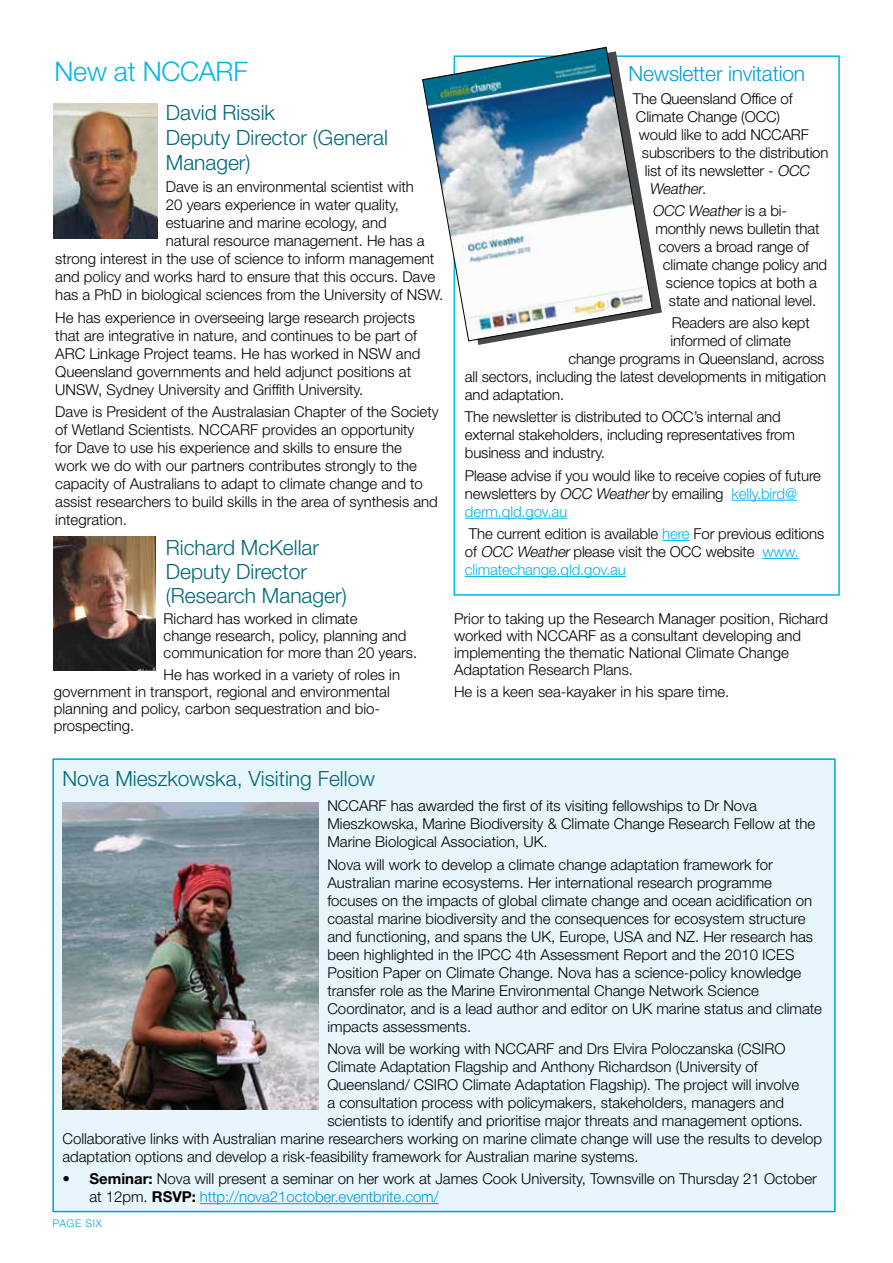
<style>
.page{position:relative;width:893px;height:1263px;background:#fff}
.page>*{position:absolute;margin:0;border:0;box-sizing:border-box;transform-origin:0 0}
.t1{font:300 27px "Helvetica Neue";letter-spacing:-.01em;color:#00b6e8}
.t2{font:300 21px/25.2px "Helvetica Neue";color:#006878}
.t3{font:300 21px "Helvetica Neue";letter-spacing:-.01em;color:#009ee0}
.t4{font:300 15px/18px "Helvetica Neue";color:#000}
.t5{font:italic 300 15px "Helvetica Neue";color:#000}
.t6{font:300 10.5px "Helvetica Neue";letter-spacing:.06em;color:#009ee0}
.s1{font-style:italic}
.s2{font-style:normal}
.s3{color:#00b6e8}
.s4{font-weight:700}
.s5{color:#009ee0}
</style>
<div class="page">
<div style="left:53px;top:759px;width:782px;height:452px;background:#e7f5fc"></div>
<hr style="left:200px;top:1203px;width:239px;height:1px;background:#009ee0">
<div style="left:52px;top:758px;width:784px;height:454px;border:2px solid #009ee0"></div>
<img style="left:62px;top:803px;width:257px;height:307px">
<img style="left:54px;top:104px;width:103px;height:134px">
<img style="left:54px;top:537px;width:101px;height:133px">
<hr style="left:731px;top:500px;width:66px;height:1px;background:#00b6e8">
<hr style="left:465px;top:518px;width:102px;height:1px;background:#00b6e8">
<svg style="left:662px;top:540px;width:28px;height:1px"></svg>
<hr style="left:762px;top:558px;width:37px;height:1px;background:#00b6e8">
<hr style="left:465px;top:576px;width:161px;height:1px;background:#00b6e8">
<svg style="left:453px;top:55px;width:209px;height:290px"></svg>
<img style="left:422px;top:47px;width:231px;height:294px">
<h1 class="t1" style="left:55px;top:55px;width:195px">New at NCCARF</h1>
<h2 class="t2" style="left:166px;top:99px;width:224px">David Rissik<br>Deputy Director (General<br>Manager)</h2>
<p class="t4" style="left:166px;top:178px;width:250px">Dave is an environmental scientist with</p>
<p class="t4" style="left:166px;top:196px;width:235px">20 years experience in water quality,</p>
<p class="t4" style="left:166px;top:214px;width:222px">estuarine and marine ecology, and</p>
<p class="t4" style="left:166px;top:232px;width:260px">natural resource management. He has a</p>
<p class="t4" style="left:55px;top:250px;width:380px">strong interest in the use of science to inform management</p>
<p class="t4" style="left:55px;top:268px;width:381px">and policy and works hard to ensure that this occurs. Dave</p>
<p class="t4" style="left:55px;top:286px;width:390px">has a PhD in biological sciences from the University of NSW.</p>
<p class="t4" style="left:55px;top:308px;width:367px">He has experience in overseeing large research projects that are integrative in nature, and continues to be part of ARC Linkage Project teams. He has worked in NSW and Queensland governments and held adjunct positions at UNSW, Sydney University and Griffith University.</p>
<p class="t4" style="left:55px;top:402px;width:385px">Dave is President of the Australasian Chapter of the Society of Wetland Scientists. NCCARF provides an opportunity<br>for Dave to use his experience and skills to ensure the<br>work we do with our partners contributes strongly to the capacity of Australians to adapt to climate change and to assist researchers to build skills in the area of synthesis and integration.</p>
<h2 class="t2" style="left:166px;top:535px;width:182px;line-height:24px">Richard McKellar<br>Deputy Director (Research Manager)</h2>
<p class="t4" style="left:164px;top:609px;width:255px;line-height:17.2px">Richard has worked in climate<br>change research, policy, planning and communication for more than 20 years.</p>
<p class="t4" style="left:54px;top:665px;width:348px;line-height:17.2px;text-indent:110px">He has worked in a variety of roles in government in transport, regional and environmental planning and policy, carbon sequestration and bio&shy;prospecting.</p>
<h2 class="t3" style="left:628px;top:61px;width:178px">Newsletter invitation</h2>
<p class="t4" style="left:633px;top:89px;width:161px">The Queensland Office of</p>
<p class="t4" style="left:636px;top:107px;width:146px">Climate Change (OCC)</p>
<p class="t4" style="left:639px;top:125px;width:171px">would like to add NCCARF</p>
<p class="t4" style="left:642px;top:143px;width:188px">subscribers to the distribution</p>
<p class="t4" style="left:645px;top:161px;width:169px">list of its newsletter - <span class="s1">OCC</span></p>
<p class="t5" style="left:649px;top:179px;width:59px">Weather<span class="s2">.</span></p>
<p class="t5" style="left:652px;top:201px;width:136px">OCC Weather <span class="s2">i s a b i -</span></p>
<p class="t4" style="left:655px;top:219px;width:166px">monthly news bulletin that</p>
<p class="t4" style="left:658px;top:237px;width:152px">covers a broad range of</p>
<p class="t4" style="left:663px;top:255px;width:166px">climate change policy and</p>
<p class="t4" style="left:666px;top:273px;width:153px">science topics at both a</p>
<p class="t4" style="left:669px;top:291px;width:149px">state and national level.</p>
<p class="t4" style="left:672px;top:313px;width:139px">Readers are also kept</p>
<p class="t4" style="left:670px;top:331px;width:122px">informed of climate</p>
<p class="t4" style="left:568px;top:349px;width:258px">change programs in Queensland, across</p>
<p class="t4" style="left:465px;top:367px;width:363px">all sectors, including the latest developments in mitigation</p>
<p class="t4" style="left:465px;top:385px;width:101px">and adaptation.</p>
<p class="t4" style="left:465px;top:408px;width:332px">The newsletter is distributed to OCC’s internal and external stakeholders, including representatives from business and industry.</p>
<p class="t4" style="left:465px;top:466px;width:358px">Please advise if you would like to receive copies of future newsletters by <span class="s1">OCC Weather</span> by emailing <span class="s3">kelly.bird@ derm.qld.gov.au</span></p>
<p class="t4" style="left:465px;top:524px;width:361px">The current edition is available <span class="s3">here</span> For previous editions of <span class="s1">OCC Weather</span> please visit the OCC website <span class="s3">www. climatechange.qld.gov.au</span></p>
<p class="t4" style="left:454px;top:609px;width:376px;line-height:17.2px">Prior to taking up the Research Manager position, Richard worked with NCCARF as a consultant developing and implementing the thematic National Climate Change Adaptation Research Plans.</p>
<p class="t4" style="left:454px;top:682px;width:277px">He is a keen sea-kayaker in his spare time.</p>
<h2 class="t2" style="left:62px;top:765px;width:314px">Nova Mieszkowska, Visiting Fellow</h2>
<p class="t4" style="left:327px;top:797px;width:489px">NCCARF has awarded the first of its visiting fellowships to Dr Nova<br>Mieszkowska, Marine Biodiversity &amp; Climate Change Research Fellow at the<br>Marine Biological Association, UK.</p>
<p class="t4" style="left:327px;top:855px;width:496px">Nova will work to develop a climate change adaptation framework for Australian marine ecosystems. Her international research programme focuses on the impacts of global climate change and ocean acidification on coastal marine biodiversity and the consequences for ecosystem structure and functioning, and spans the UK, Europe, USA and NZ. Her research has been highlighted in the IPCC 4th Assessment Report and the 2010 ICES Position Paper on Climate Change. Nova has a science-policy knowledge transfer role as the Marine Environmental Change Network Science Coordinator, and is a lead author and editor on UK marine status and climate impacts assessments.</p>
<p class="t4" style="left:327px;top:1039px;width:460px">Nova will be working with NCCARF and Drs Elvira Poloczanska (CSIRO</p>
<p class="t4" style="left:327px;top:1057px;width:432px">Climate Adaptation Flagship and Anthony Richardson (University of</p>
<p class="t4" style="left:327px;top:1075px;width:473px">Queensland/ CSIRO Climate Adaptation Flagship). The project will involve</p>
<p class="t4" style="left:327px;top:1093px;width:458px">a consultation process with policymakers, stakeholders, managers and</p>
<p class="t4" style="left:327px;top:1111px;width:477px">scientists to identify and prioritise major threats and management options.</p>
<p class="t4" style="left:62px;top:1129px;width:761px">Collaborative links with Australian marine researchers working on marine climate change will use the results to develop</p>
<p class="t4" style="left:62px;top:1147px;width:578px">adaptation options and develop a risk-feasibility framework for Australian marine systems.</p>
<p class="t4" style="left:89px;top:1169px;width:729px;text-indent:-27px"><span class="s4">• Seminar:</span> Nova will present a seminar on her work at James Cook University, Townsville on Thursday 21 October at 12pm. <span class="s4">RSVP:</span> <span class="s5">http://nova21october.eventbrite.com/</span></p>
<p class="t6" style="left:53px;top:1216px;width:50px">PAGE SIX</p>
</div>
